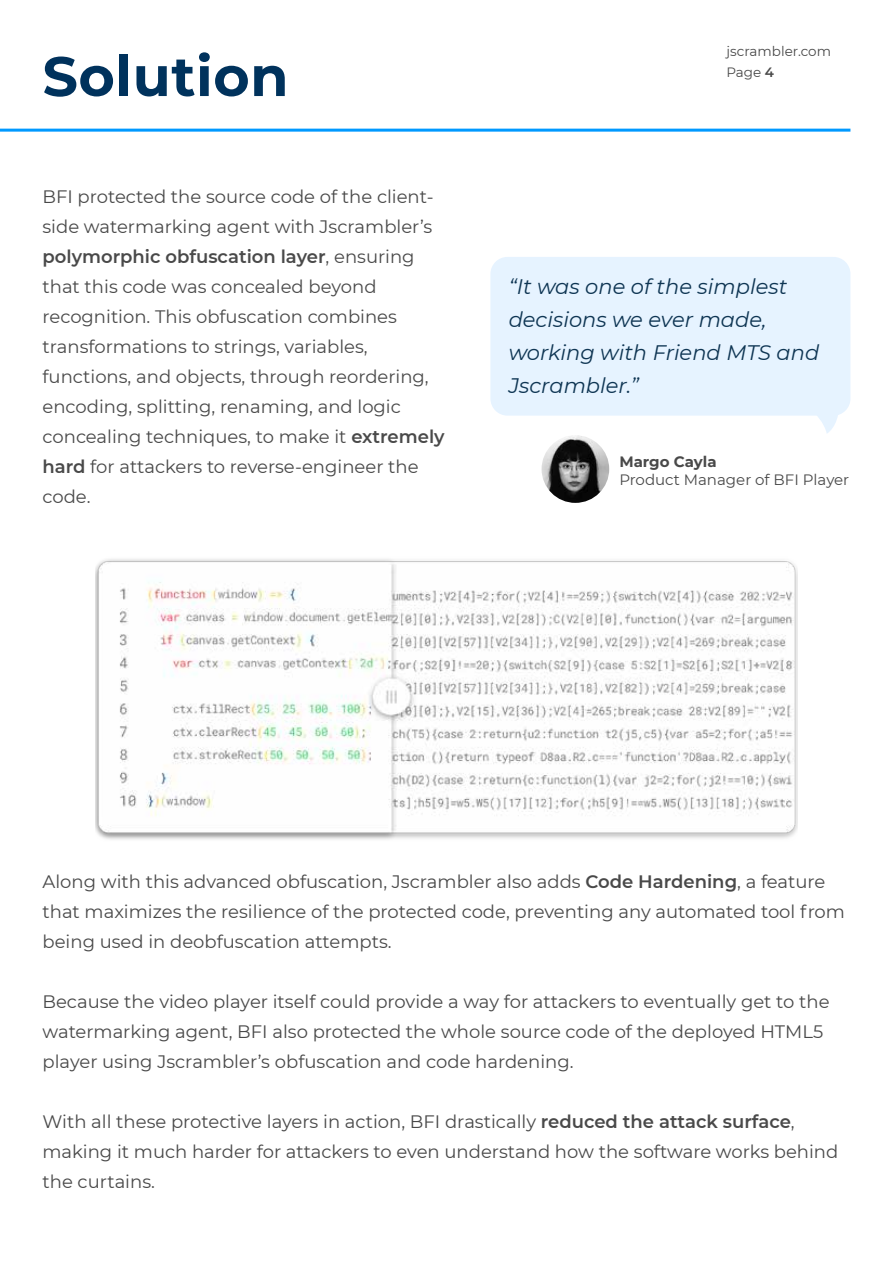
<style>
.page{position:relative;width:893px;height:1263px;background:#fff}
.page>*{position:absolute;margin:0;border:0;box-sizing:border-box;transform-origin:0 0}
.t1{font:700 55.5px "Montserrat";letter-spacing:.01em;color:#00325c}
.t2{font:italic 21px/33px "Montserrat";color:#0e3553}
.t3{font:18px/30px "Montserrat";color:#494949}
.t4{font:15px "Montserrat";color:#494949}
.t5{font:700 15px "Montserrat";color:#494949}
.t6{font:13.5px/21px "Montserrat";color:#494949}
.s1{font-weight:600}
</style>
<div class="page">
<hr style="left:0;top:129px;width:850px;height:3px;background:#09f">
<img style="left:96px;top:559px;width:701px;height:281px">
<img style="left:542px;top:435px;width:67px;height:68px;border-radius:34px">
<div style="left:490px;top:257px;width:360px;height:159px;background:#e6f3ff;border-radius:17px"></div>
<svg style="left:817px;top:415px;width:21px;height:18px"></svg>
<h1 class="t1" style="left:43px;top:36px;width:248px">Solution</h1>
<p class="t3" style="left:43px;top:181px;width:404px">BFI protected the source code of the client&shy;side watermarking agent with Jscrambler’s <span class="s1">polymorphic obfuscation layer</span>, ensuring that this code was concealed beyond recognition. This obfuscation combines transformations to strings, variables, functions, and objects, through reordering, encoding, splitting, renaming, and logic concealing techniques, to make it <span class="s1">extremely hard</span> for attackers to reverse-engineer the code.</p>
<p class="t6" style="left:726px;top:40px;width:106px">jscrambler.com<br>Page <span class="s1">4</span></p>
<p class="t2" style="left:509px;top:269px;width:312px">“It was one of the simplest decisions we ever made, working with Friend MTS and<br>Jscrambler.”</p>
<p class="t5" style="left:619px;top:451px;width:99px">Margo Cayla</p>
<p class="t4" style="left:619px;top:470px;width:231px">Product Manager of BFI Player</p>
<p class="t3" style="left:43px;top:866px;width:804px">Along with this advanced obfuscation, Jscrambler also adds <span class="s1">Code Hardening</span>, a feature that maximizes the resilience of the protected code, preventing any automated tool from being used in deobfuscation attempts.</p>
<p class="t3" style="left:43px;top:986px;width:789px">Because the video player itself could provide a way for attackers to eventually get to the watermarking agent, BFI also protected the whole source code of the deployed HTML5 player using Jscrambler’s obfuscation and code hardening.</p>
<p class="t3" style="left:43px;top:1106px;width:797px">With all these protective layers in action, BFI drastically <span class="s1">reduced the attack surface</span>, making it much harder for attackers to even understand how the software works behind the curtains.</p>
</div>
